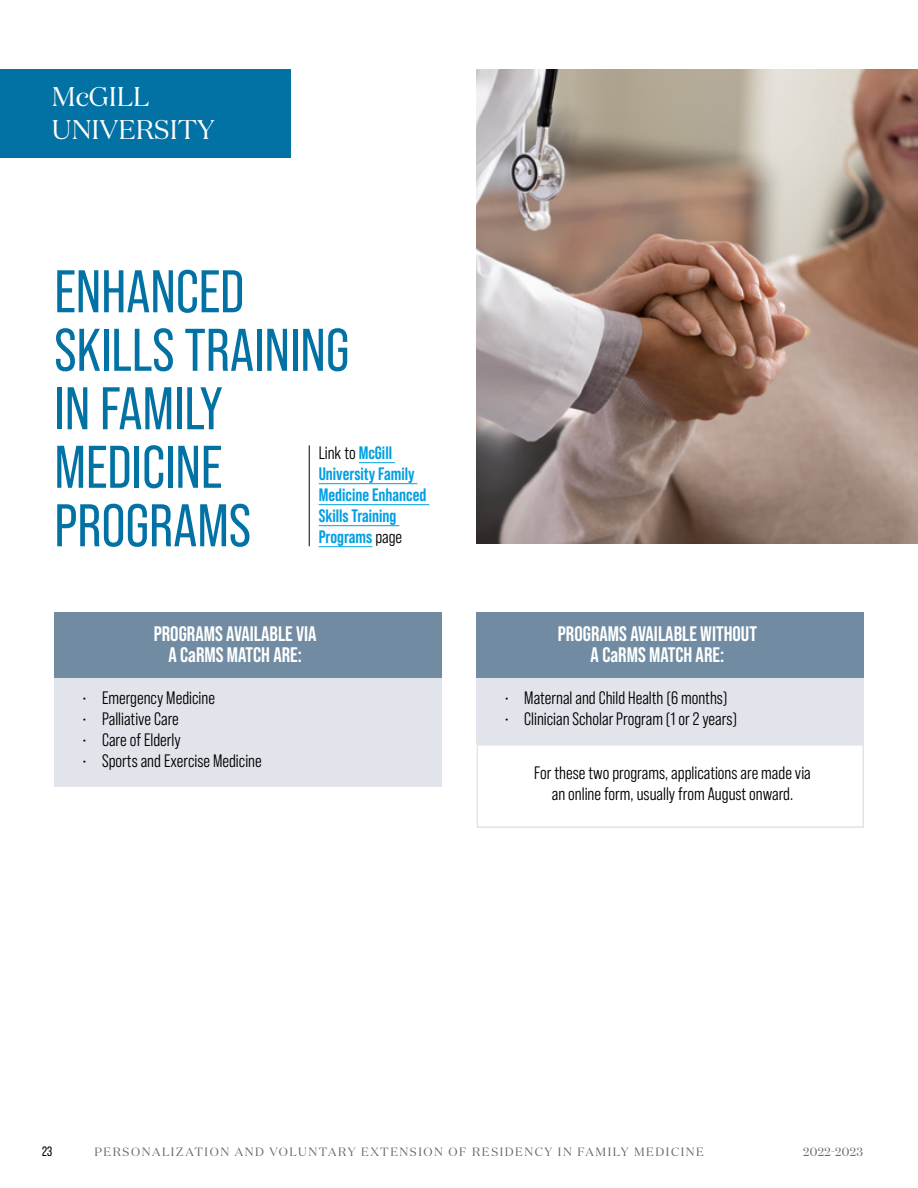
<style>
.page{position:relative;width:918px;height:1188px;background:#fff}
.page>*{position:absolute;margin:0;border:0;box-sizing:border-box;transform-origin:0 0}
.t1{font:60px/58.5px "Bebas Neue Pro";color:#0271a3}
.t2{font:27px/32.4px "Domaine Disp";color:#fff}
.t3{font:700 21px/21px "Bebas Neue Pro";color:#fff;text-align:center}
.t4{font:18px/21px "Bebas Neue Pro Middle";color:#000;text-align:center}
.t5{font:700 18px/21px "Bebas Neue Pro";color:#009fe3}
.t6{font:13.5px "Bebas Neue Pro";color:#000}
.t7{font:12px "Domaine Disp";letter-spacing:.13em;color:#5d686e}
.t8{font:12px "Domaine Disp";letter-spacing:.03em;color:#5d686e}
.s1{font-family:"Bebas Neue Pro";font-weight:700;color:#009fe3}
.s2{font-family:"Bebas Neue Pro Middle";font-weight:400;color:#000}
</style>
<div class="page">
<div style="left:54px;top:678px;width:388px;height:108px;background:#e1e5eb"></div>
<div style="left:477px;top:678px;width:387px;height:66px;background:#e1e5eb"></div>
<div style="left:54px;top:612px;width:388px;height:66px;background:#718ca2"></div>
<div style="left:477px;top:612px;width:387px;height:66px;background:#718ca2"></div>
<div style="left:0;top:69px;width:291px;height:89px;background:#0271a3"></div>
<div style="left:477px;top:744px;width:387px;height:84px;border:2px solid #e0e5e7"></div>
<hr style="left:309px;top:445px;width:1px;height:101px;background:#000">
<hr style="left:359px;top:462px;width:36px;height:1px;background:#009fe3">
<hr style="left:319px;top:483px;width:98px;height:1px;background:#009fe3">
<hr style="left:319px;top:504px;width:110px;height:1px;background:#009fe3">
<hr style="left:319px;top:525px;width:80px;height:1px;background:#009fe3">
<hr style="left:319px;top:546px;width:53px;height:1px;background:#009fe3">
<img style="left:476px;top:69px;width:442px;height:474px">
<h2 class="t2" style="left:52px;top:80px;width:164px">McGILL<br>UNIVERSITY</h2>
<h1 class="t1" style="left:54px;top:262px;width:297px">ENHANCED<br>SKILLS TRAINING<br>IN FAMILY<br>MEDICINE<br>PROGRAMS</h1>
<p class="t4" style="left:319px;top:442px;width:75px">Link to <span class="s1">McGill</span></p>
<p class="t5" style="left:319px;top:463px;width:109px">University Family<br>Medicine Enhanced<br>Skills Training<br>Programs <span class="s2">page</span></p>
<p class="t3" style="left:154px;top:623px;width:164px">PROGRAMS AVAILABLE VIA<br>A CaRMS MATCH ARE:</p>
<p class="t4" style="left:82px;top:687px;width:135px">• Emergency Medicine</p>
<p class="t4" style="left:82px;top:708px;width:99px">• Palliative Care</p>
<p class="t4" style="left:82px;top:729px;width:101px">• Care of Elderly</p>
<p class="t4" style="left:82px;top:750px;width:181px">• Sports and Exercise Medicine</p>
<p class="t3" style="left:558px;top:623px;width:201px">PROGRAMS AVAILABLE WITHOUT<br>A CaRMS MATCH ARE:</p>
<p class="t4" style="left:504px;top:687px;width:225px">• Maternal and Child Health (6 months)</p>
<p class="t4" style="left:504px;top:708px;width:235px">• Clinician Scholar Program (1 or 2 years)</p>
<p class="t4" style="left:534px;top:762px;width:278px">For these two programs, applications are made via an online form, usually from August onward.</p>
<p class="t6" style="left:42px;top:1144px;width:12px">23</p>
<p class="t7" style="left:94px;top:1144px;width:611px">PERSONALIZATION AND VOLUNTARY EXTENSION OF RESIDENCY IN FAMILY MEDICINE</p>
<p class="t8" style="left:803px;top:1144px;width:61px">2022-2023</p>
</div>
